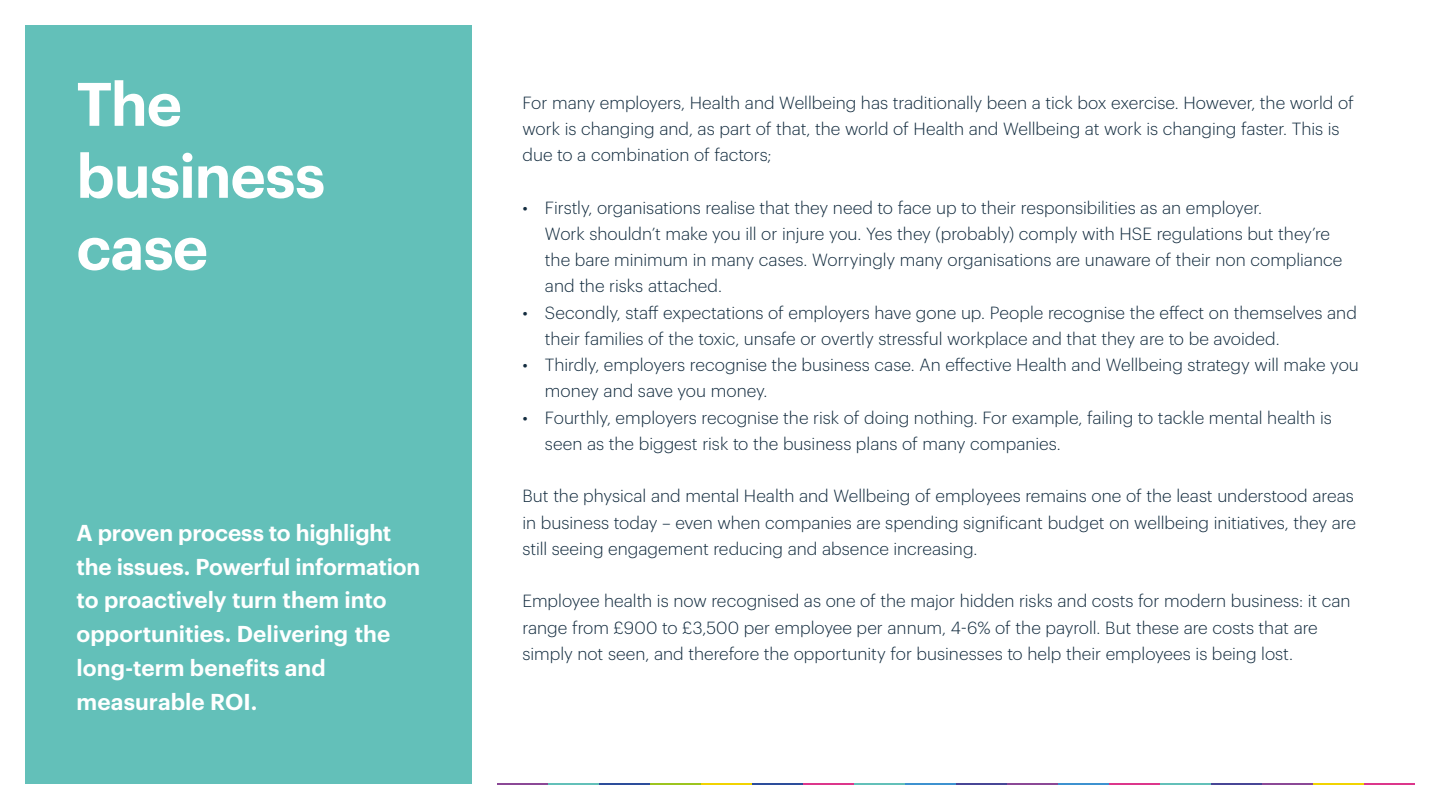
<style>
.page{position:relative;width:1440px;height:810px;background:#fff}
.page>*{position:absolute;margin:0;border:0;box-sizing:border-box;transform-origin:0 0}
.t1{font:600 60px/72px "Graphik";letter-spacing:-.015em;color:#fff}
.t2{font:600 22.5px/33.8px "Graphik";letter-spacing:-.005em;color:#fff}
.t3{font:300 17.25px/26.2px "Graphik";color:#132c3f}
</style>
<div class="page">
<div style="left:26px;top:26px;width:446px;height:758px;background:#63c0b9"></div>
<hr style="left:497px;top:783px;width:51px;height:1px;background:#8b4896">
<hr style="left:548px;top:783px;width:51px;height:1px;background:#63c0b9">
<hr style="left:599px;top:783px;width:51px;height:1px;background:#2d4e9b">
<hr style="left:905px;top:783px;width:51px;height:1px;background:#3d92d0">
<hr style="left:803px;top:783px;width:51px;height:1px;background:#dc368b">
<hr style="left:752px;top:783px;width:51px;height:1px;background:#2d4e9b">
<hr style="left:650px;top:783px;width:51px;height:1px;background:#9dc41f">
<hr style="left:701px;top:783px;width:51px;height:1px;background:#f1d301">
<hr style="left:854px;top:783px;width:51px;height:1px;background:#63c0b9">
<hr style="left:956px;top:783px;width:51px;height:1px;background:#484696">
<hr style="left:1007px;top:783px;width:51px;height:1px;background:#8b4896">
<hr style="left:1058px;top:783px;width:51px;height:1px;background:#3d92d0">
<hr style="left:1109px;top:783px;width:51px;height:1px;background:#dc368b">
<hr style="left:1160px;top:783px;width:51px;height:1px;background:#63c0b9">
<hr style="left:1211px;top:783px;width:51px;height:1px;background:#484696">
<hr style="left:1262px;top:783px;width:51px;height:1px;background:#8b4896">
<hr style="left:1313px;top:783px;width:51px;height:1px;background:#f1d301">
<hr style="left:1364px;top:783px;width:50px;height:1px;background:#dc368b">
<h1 class="t1" style="left:76px;top:63px;width:250px">The business case</h1>
<h2 class="t2" style="left:76px;top:514px;width:345px">A proven process to highlight the issues. Powerful information to proactively turn them into opportunities. Delivering the long-term benefits and measurable ROI.</h2>
<p class="t3" style="left:522px;top:88px;width:833px">For many employers, Health and Wellbeing has traditionally been a tick box exercise. However, the world of work is changing and, as part of that, the world of Health and Wellbeing at work is changing faster. This is due to a combination of factors;</p>
<p class="t3" style="left:545px;top:193px;width:799px;text-indent:-22px">• Firstly, organisations realise that they need to face up to their responsibilities as an employer.<br>Work shouldn’t make you ill or injure you. Yes they (probably) comply with HSE regulations but they’re the bare minimum in many cases. Worryingly many organisations are unaware of their non compliance and the risks attached.</p>
<p class="t3" style="left:545px;top:298px;width:814px;text-indent:-22px">• Secondly, staff expectations of employers have gone up. People recognise the effect on themselves and their families of the toxic, unsafe or overtly stressful workplace and that they are to be avoided.</p>
<p class="t3" style="left:545px;top:350px;width:815px;text-indent:-22px">• Thirdly, employers recognise the business case. An effective Health and Wellbeing strategy will make you money and save you money.</p>
<p class="t3" style="left:545px;top:403px;width:788px;text-indent:-22px">• Fourthly, employers recognise the risk of doing nothing. For example, failing to tackle mental health is seen as the biggest risk to the business plans of many companies.</p>
<p class="t3" style="left:522px;top:482px;width:835px">But the physical and mental Health and Wellbeing of employees remains one of the least understood areas in business today – even when companies are spending significant budget on wellbeing initiatives, they are still seeing engagement reducing and absence increasing.</p>
<p class="t3" style="left:522px;top:587px;width:830px">Employee health is now recognised as one of the major hidden risks and costs for modern business: it can range from £900 to £3,500 per employee per annum, 4-6% of the payroll. But these are costs that are simply not seen, and therefore the opportunity for businesses to help their employees is being lost.</p>
</div>
